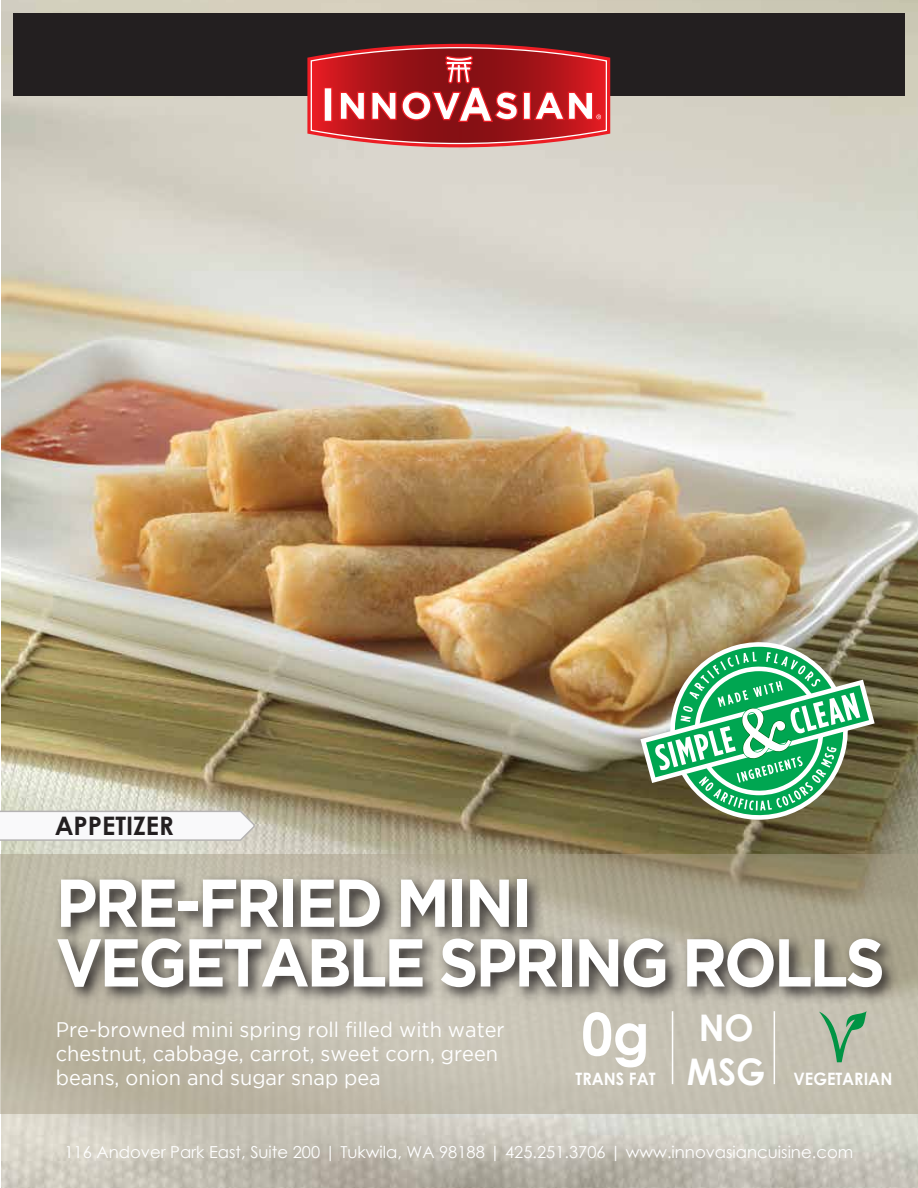
<style>
.page{position:relative;width:918px;height:1188px;background:#fff}
.page>*{position:absolute;margin:0;border:0;box-sizing:border-box;transform-origin:0 0}
.t1{font:700 67.5px/59.7px "Gotham";letter-spacing:-.05em;color:#fff;scale:.92 1}
.t2{font:700 58.65px "Century Gothic";color:#fff;scale:.95 1}
.t3{font:700 36.6px/44px "Century Gothic";color:#fff;text-align:center;scale:.95 1}
.t4{font:700 25.5px "Century Gothic";color:#231f20}
.t5{font:21px/24px "Gotham";color:#fff;scale:.95 1}
.t6{font:700 17.1px "Century Gothic";color:#fff;scale:.95 1}
.t7{font:16.5px "Century Gothic";color:#fff}
</style>
<div class="page">
<img style="left:1px;top:0;width:917px;height:1188px">
<svg style="left:0;top:854px;width:918px;height:260px;background:#bfbaa9"></svg>
<img style="left:45px;top:859px;width:859px;height:161px">
<svg style="left:819px;top:1011px;width:48px;height:51px;background:#97b698"></svg>
<hr style="left:672px;top:1011px;width:1px;height:73px;background:#fff">
<hr style="left:774px;top:1011px;width:1px;height:73px;background:#fff">
<svg style="left:0;top:811px;width:255px;height:30px"></svg>
<div style="left:13px;top:13px;width:891px;height:83px;background:#231f20"></div>
<svg style="left:307px;top:44px;width:303px;height:103px;background:#b83f43"></svg>
<svg style="left:640px;top:642px;width:235px;height:178px"></svg>
<p class="t4" style="left:55px;top:806px;width:121px">APPETIZER</p>
<h1 class="t1" style="left:56px;top:871px;width:903px">PRE-FRIED MINI<br>VEGETABLE SPRING ROLLS</h1>
<p class="t5" style="left:56px;top:1017px;width:474px">Pre-browned mini spring roll filled with water chestnut, cabbage, carrot, sweet corn, green beans, onion and sugar snap pea</p>
<h2 class="t2" style="left:582px;top:989px;width:73px">0g</h2>
<p class="t6" style="left:576px;top:1065px;width:86px">TRANS FAT</p>
<h3 class="t3" style="left:687px;top:1004px;width:84px">NO<br>MSG</h3>
<p class="t6" style="left:794px;top:1065px;width:106px">VEGETARIAN</p>
<p class="t7" style="left:64px;top:1141px;width:790px">116 Andover Park East, Suite 200 | Tukwila, WA 98188 | 425.251.3706 | www.innovasiancuisine.com</p>
</div>
